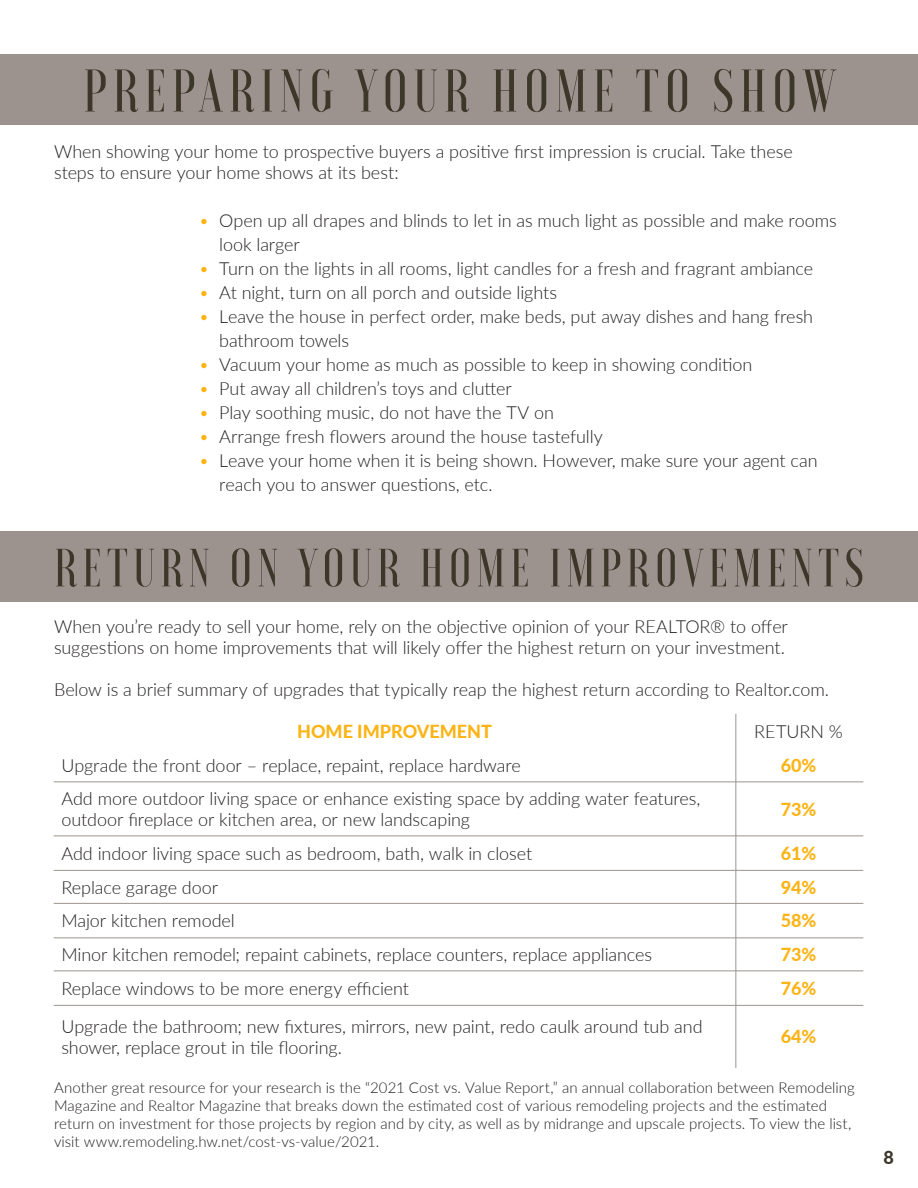
<style>
.page{position:relative;width:918px;height:1188px;background:#fff}
.page>*{position:absolute;margin:0;border:0;box-sizing:border-box;transform-origin:0 0}
.t1{font:500 60px "Voga";letter-spacing:.1em;color:#3c3729}
.t2{font:500 53.7px "Voga";letter-spacing:.1em;color:#3c3729}
.t3{font:300 18px/21px "Lato";letter-spacing:-.005em;color:#231f20}
.t4{font:800 18px "Lato";color:#fbb416}
.t5{font:800 18px "Lato";color:#3c3729}
.t6{font:300 15px/18px "Lato";letter-spacing:.005em;color:#231f20}
.s1{color:#fbb416}
</style>
<div class="page">
<div style="left:0;top:54px;width:918px;height:71px;background:#9c938f"></div>
<div style="left:0;top:531px;width:918px;height:71px;background:#9c938f"></div>
<hr style="left:54px;top:782px;width:809px;height:1px;background:#9c938f">
<hr style="left:735px;top:714px;width:1px;height:354px;background:#9c938f">
<hr style="left:54px;top:836px;width:809px;height:1px;background:#9c938f">
<hr style="left:54px;top:870px;width:809px;height:1px;background:#9c938f">
<hr style="left:54px;top:903px;width:809px;height:1px;background:#9c938f">
<hr style="left:54px;top:938px;width:809px;height:1px;background:#9c938f">
<hr style="left:54px;top:970px;width:809px;height:1px;background:#9c938f">
<hr style="left:54px;top:1005px;width:809px;height:1px;background:#9c938f">
<h1 class="t1" style="left:83px;top:57px;width:754px">PREPARING YOUR HOME TO SHOW</h1>
<p class="t3" style="left:54px;top:141px;width:740px">When showing your home to prospective buyers a positive first impression is crucial. Take these steps to ensure your home shows at its best:</p>
<p class="t3" style="left:219px;top:208px;width:619px;line-height:24px;text-indent:-20px"><span class="s1">•</span> Open up all drapes and blinds to let in as much light as possible and make rooms look larger</p>
<p class="t3" style="left:199px;top:258px;width:616px"><span class="s1">•</span> Turn on the lights in all rooms, light candles for a fresh and fragrant ambiance</p>
<p class="t3" style="left:199px;top:282px;width:360px"><span class="s1">•</span> At night, turn on all porch and outside lights</p>
<p class="t3" style="left:219px;top:304px;width:595px;line-height:24px;text-indent:-20px"><span class="s1">•</span> Leave the house in perfect order, make beds, put away dishes and hang fresh bathroom towels</p>
<p class="t3" style="left:199px;top:354px;width:555px"><span class="s1">•</span> Vacuum your home as much as possible to keep in showing condition</p>
<p class="t3" style="left:199px;top:378px;width:314px"><span class="s1">•</span> Put away all children’s toys and clutter</p>
<p class="t3" style="left:199px;top:402px;width:357px"><span class="s1">•</span> Play soothing music, do not have the TV on</p>
<p class="t3" style="left:199px;top:426px;width:405px"><span class="s1">•</span> Arrange fresh flowers around the house tastefully</p>
<p class="t3" style="left:219px;top:448px;width:600px;line-height:24px;text-indent:-20px"><span class="s1">•</span> Leave your home when it is being shown. However, make sure your agent can reach you to answer questions, etc.</p>
<h2 class="t2" style="left:54px;top:538px;width:811px">RETURN ON YOUR HOME IMPROVEMENTS</h2>
<p class="t3" style="left:54px;top:615px;width:736px">When you’re ready to sell your home, rely on the objective opinion of your REALTOR® to offer suggestions on home improvements that will likely offer the highest return on your investment.</p>
<p class="t3" style="left:54px;top:678px;width:777px">Below is a brief summary of upgrades that typically reap the highest return according to Realtor.com.</p>
<p class="t4" style="left:297px;top:718px;width:196px">HOME IMPROVEMENT</p>
<p class="t3" style="left:754px;top:720px;width:90px">RETURN %</p>
<p class="t3" style="left:61px;top:754px;width:461px">Upgrade the front door – replace, repaint, replace hardware</p>
<p class="t4" style="left:781px;top:752px;width:37px">60%</p>
<p class="t3" style="left:61px;top:788px;width:641px">Add more outdoor living space or enhance existing space by adding water features, outdoor fireplace or kitchen area, or new landscaping</p>
<p class="t4" style="left:781px;top:796px;width:37px">73%</p>
<p class="t3" style="left:61px;top:842px;width:472px">Add indoor living space such as bedroom, bath, walk in closet</p>
<p class="t4" style="left:781px;top:840px;width:37px">61%</p>
<p class="t3" style="left:61px;top:876px;width:158px">Replace garage door</p>
<p class="t4" style="left:781px;top:874px;width:37px">94%</p>
<p class="t3" style="left:61px;top:910px;width:175px">Major kitchen remodel</p>
<p class="t4" style="left:781px;top:907px;width:37px">58%</p>
<p class="t3" style="left:61px;top:943px;width:592px">Minor kitchen remodel; repaint cabinets, replace counters, replace appliances</p>
<p class="t4" style="left:781px;top:941px;width:37px">73%</p>
<p class="t3" style="left:61px;top:977px;width:349px">Replace windows to be more energy efficient</p>
<p class="t4" style="left:781px;top:975px;width:37px">76%</p>
<p class="t3" style="left:61px;top:1015px;width:643px">Upgrade the bathroom; new fixtures, mirrors, new paint, redo caulk around tub and shower, replace grout in tile flooring.</p>
<p class="t4" style="left:781px;top:1024px;width:37px">64%</p>
<p class="t6" style="left:54px;top:1078px;width:802px">Another great resource for your research is the “2021 Cost vs. Value Report,” an annual collaboration between Remodeling Magazine and Realtor Magazine that breaks down the estimated cost of various remodeling projects and the estimated return on investment for those projects by region and by city, as well as by midrange and upscale projects. To view the list, visit www.remodeling.hw.net/cost-vs-value/2021.</p>
<p class="t5" style="left:884px;top:1144px;width:12px">8</p>
</div>
